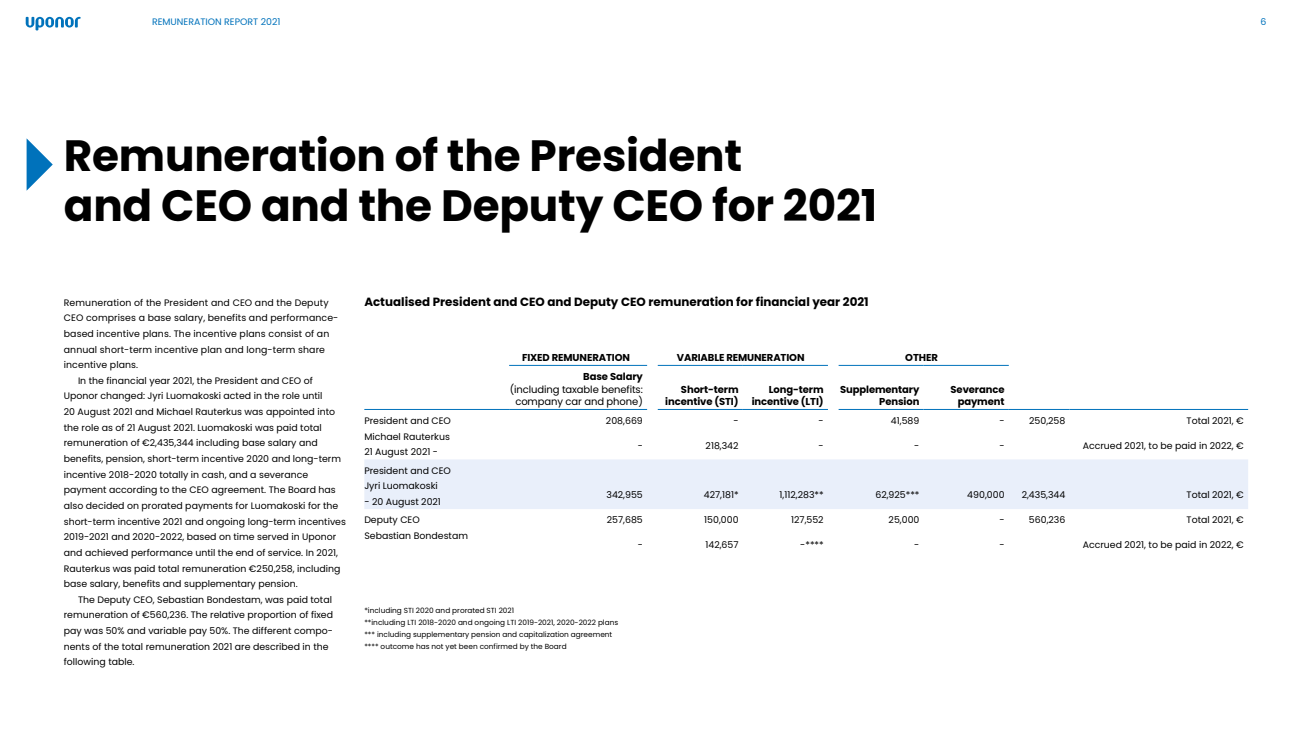
<style>
.page{position:relative;width:1312px;height:745px;background:#fff}
.page>*{position:absolute;margin:0;border:0;box-sizing:border-box;transform-origin:0 0}
.t1{font:700 43.75px/50px "Poppins";letter-spacing:-.005em;color:#000}
.t2{font:700 11.88px "Poppins";color:#000}
.t3{font:700 10px/12.5px "Poppins";letter-spacing:-.01em;color:#000;text-align:right}
.t4{font:10px/12.5px "Poppins";letter-spacing:-.01em;color:#000;text-align:center}
.t5{font:9.38px/15.6px "Poppins";color:#000}
.t6{font:9.38px "Poppins";color:#0072bb}
.t7{font:7.38px/12.2px "Poppins";color:#000}
</style>
<div class="page">
<svg style="left:27px;top:139px;width:26px;height:51px"></svg>
<div style="left:364px;top:459px;width:883px;height:49px;background:#e9effa"></div>
<hr style="left:509px;top:365px;width:138px;height:1px;background:#0072bb">
<hr style="left:364px;top:409px;width:145px;height:1px;background:#0072bb">
<hr style="left:509px;top:409px;width:138px;height:1px;background:#0072bb">
<hr style="left:657px;top:409px;width:85px;height:1px;background:#0072bb">
<hr style="left:742px;top:409px;width:85px;height:1px;background:#0072bb">
<hr style="left:838px;top:409px;width:85px;height:1px;background:#0072bb">
<hr style="left:923px;top:409px;width:85px;height:1px;background:#0072bb">
<hr style="left:1008px;top:409px;width:61px;height:1px;background:#0072bb">
<hr style="left:1069px;top:409px;width:178px;height:1px;background:#0072bb">
<hr style="left:657px;top:365px;width:85px;height:1px;background:#0072bb">
<hr style="left:742px;top:365px;width:85px;height:1px;background:#0072bb">
<hr style="left:838px;top:365px;width:85px;height:1px;background:#0072bb">
<hr style="left:923px;top:365px;width:85px;height:1px;background:#0072bb">
<svg style="left:26px;top:17px;width:55px;height:13px"></svg>
<p class="t6" style="left:152px;top:17px;width:130px">REMUNERATION REPORT 2021</p>
<p class="t6" style="left:1260px;top:17px;width:7px">6</p>
<h1 class="t1" style="left:64px;top:131px;width:814px">Remuneration of the President<br>and CEO and the Deputy CEO for 2021</h1>
<p class="t5" style="left:64px;top:294px;width:266px">Remuneration of the President and CEO and the Deputy</p>
<p class="t5" style="left:64px;top:310px;width:276px">CEO comprises a base salary, benefits and performance-</p>
<p class="t5" style="left:64px;top:325px;width:267px">based incentive plans. The incentive plans consist of an</p>
<p class="t5" style="left:64px;top:341px;width:263px">annual short-term incentive plan and long-term share</p>
<p class="t5" style="left:64px;top:357px;width:76px">incentive plans.</p>
<p class="t5" style="left:78px;top:372px;width:236px">In the financial year 2021, the President and CEO of</p>
<p class="t5" style="left:64px;top:388px;width:260px">Uponor changed: Jyri Luomakoski acted in the role until</p>
<p class="t5" style="left:64px;top:404px;width:273px">20 August 2021 and Michael Rauterkus was appointed into</p>
<p class="t5" style="left:64px;top:419px;width:259px">the role as of 21 August 2021. Luomakoski was paid total</p>
<p class="t5" style="left:64px;top:435px;width:255px">remuneration of €2,435,344 including base salary and</p>
<p class="t5" style="left:64px;top:450px;width:279px">benefits, pension, short-term incentive 2020 and long-term</p>
<p class="t5" style="left:64px;top:466px;width:246px">incentive 2018-2020 totally in cash, and a severance</p>
<p class="t5" style="left:64px;top:482px;width:273px">payment according to the CEO agreement. The Board has</p>
<p class="t5" style="left:64px;top:497px;width:276px">also decided on prorated payments for Luomakoski for the</p>
<p class="t5" style="left:64px;top:513px;width:283px">short-term incentive 2021 and ongoing long-term incentives</p>
<p class="t5" style="left:64px;top:529px;width:274px">2019-2021 and 2020-2022, based on time served in Uponor</p>
<p class="t5" style="left:64px;top:544px;width:276px">and achieved performance until the end of service. In 2021,</p>
<p class="t5" style="left:64px;top:560px;width:278px">Rauterkus was paid total remuneration €250,258, including</p>
<p class="t5" style="left:64px;top:575px;width:235px">base salary, benefits and supplementary pension.</p>
<p class="t5" style="left:78px;top:591px;width:255px">The Deputy CEO, Sebastian Bondestam, was paid total</p>
<p class="t5" style="left:64px;top:607px;width:271px">remuneration of €560,236. The relative proportion of fixed</p>
<p class="t5" style="left:64px;top:622px;width:271px">pay was 50% and variable pay 50%. The different compo-</p>
<p class="t5" style="left:64px;top:638px;width:266px">nents of the total remuneration 2021 are described in the</p>
<p class="t5" style="left:64px;top:654px;width:72px">following table.</p>
<p class="t2" style="left:364px;top:294px;width:505px">Actualised President and CEO and Deputy CEO remuneration for financial year 2021</p>
<p class="t3" style="left:522px;top:351px;width:109px">FIXED REMUNERATION</p>
<p class="t3" style="left:676px;top:351px;width:129px">VARIABLE REMUNERATION</p>
<p class="t3" style="left:905px;top:351px;width:34px">OTHER</p>
<p class="t3" style="left:583px;top:370px;width:61px">Base Salary</p>
<p class="t4" style="left:509px;top:383px;width:135px">(including taxable benefits: company car and phone)</p>
<p class="t3" style="left:665px;top:383px;width:75px">Short-term incentive (STI)</p>
<p class="t3" style="left:751px;top:383px;width:73px">Long-term incentive (LTI)</p>
<p class="t3" style="left:839px;top:383px;width:81px">Supplementary<br>Pension</p>
<p class="t3" style="left:950px;top:383px;width:55px">Severance payment</p>
<p class="t5" style="left:364px;top:412px;width:88px;text-align:justify">President and CEO Michael Rauterkus 21 August 2021 -</p>
<p class="t5" style="left:606px;top:412px;width:38px">208,669</p>
<p class="t5" style="left:733px;top:412px;width:7px">-</p>
<p class="t5" style="left:818px;top:412px;width:7px">-</p>
<p class="t5" style="left:890px;top:412px;width:30px">41,589</p>
<p class="t5" style="left:999px;top:412px;width:7px">-</p>
<p class="t5" style="left:1028px;top:412px;width:38px">250,258</p>
<p class="t5" style="left:1186px;top:412px;width:59px">Total 2021, €</p>
<p class="t5" style="left:637px;top:437px;width:7px">-</p>
<p class="t5" style="left:705px;top:437px;width:34px">218,342</p>
<p class="t5" style="left:818px;top:437px;width:7px">-</p>
<p class="t5" style="left:914px;top:437px;width:7px">-</p>
<p class="t5" style="left:999px;top:437px;width:7px">-</p>
<p class="t5" style="left:1082px;top:437px;width:163px">Accrued 2021, to be paid in 2022, €</p>
<p class="t5" style="left:364px;top:462px;width:88px">President and CEO<br>Jyri Luomakoski</p>
<p class="t5" style="left:364px;top:493px;width:78px">- 20 August 2021</p>
<p class="t5" style="left:606px;top:487px;width:38px">342,955</p>
<p class="t5" style="left:703px;top:487px;width:36px">427,181*</p>
<p class="t5" style="left:779px;top:487px;width:46px">1,112,283**</p>
<p class="t5" style="left:875px;top:487px;width:46px">62,925***</p>
<p class="t5" style="left:967px;top:487px;width:39px">490,000</p>
<p class="t5" style="left:1021px;top:487px;width:45px">2,435,344</p>
<p class="t5" style="left:1186px;top:487px;width:59px">Total 2021, €</p>
<p class="t5" style="left:364px;top:512px;width:105px">Deputy CEO<br>Sebastian Bondestam</p>
<p class="t5" style="left:606px;top:512px;width:38px">257,685</p>
<p class="t5" style="left:704px;top:512px;width:36px">150,000</p>
<p class="t5" style="left:791px;top:512px;width:34px">127,552</p>
<p class="t5" style="left:888px;top:512px;width:32px">25,000</p>
<p class="t5" style="left:999px;top:512px;width:7px">-</p>
<p class="t5" style="left:1028px;top:512px;width:38px">560,236</p>
<p class="t5" style="left:1186px;top:512px;width:59px">Total 2021, €</p>
<p class="t5" style="left:637px;top:536px;width:7px">-</p>
<p class="t5" style="left:705px;top:536px;width:35px">142,657</p>
<p class="t5" style="left:800px;top:536px;width:25px">-****</p>
<p class="t5" style="left:914px;top:536px;width:7px">-</p>
<p class="t5" style="left:999px;top:536px;width:7px">-</p>
<p class="t5" style="left:1082px;top:536px;width:163px">Accrued 2021, to be paid in 2022, €</p>
<p class="t7" style="left:364px;top:603px;width:255px">*including STI 2020 and prorated STI 2021<br>**including LTI 2018-2020 and ongoing LTI 2019-2021, 2020-2022 plans *** including supplementary pension and capitalization agreement **** outcome has not yet been confirmed by the Board</p>
</div>
